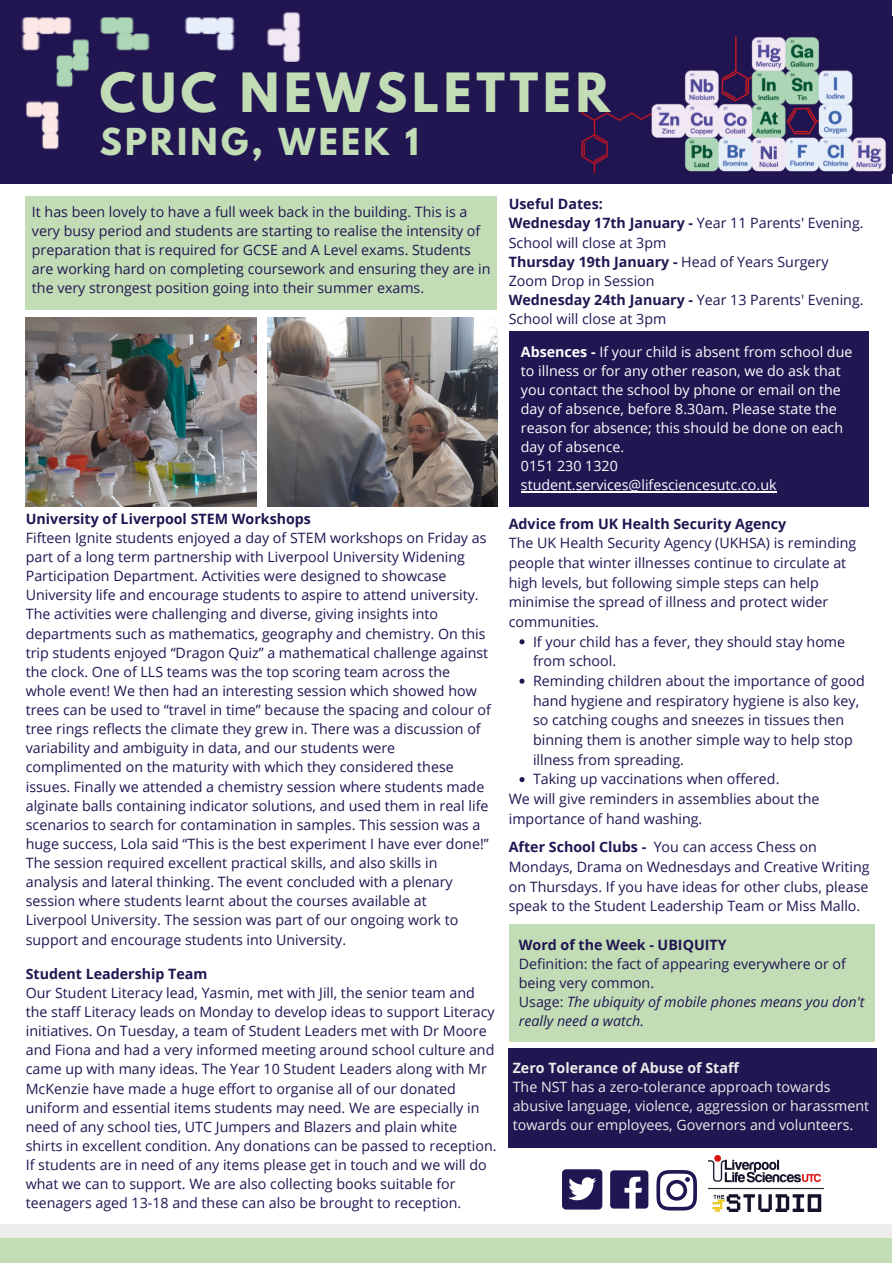
<style>
.page{position:relative;width:893px;height:1264px;background:#fff}
.page>*{position:absolute;margin:0;border:0;box-sizing:border-box;transform-origin:0 0}
.t1{font:700 47.85px "League Spartan";letter-spacing:.1em;color:#c2ddb5}
.t2{font:700 32.85px "League Spartan";letter-spacing:.1em;color:#c2ddb5}
.t3{font:14.25px/19px "Open Sans";color:#211552}
.t4{font:14.25px/19px "Open Sans";color:#fff}
.t5{font:14.25px/19px "Open Sans";color:#eeeceb}
.t6{font:700 14.25px "Open Sans";color:#211552}
.t7{font:700 14.25px "Open Sans";color:#eeeceb}
.s1{font-weight:700}
.s2{font-style:italic}
</style>
<div class="page">
<img style="left:26px;top:317px;width:230px;height:189px">
<img style="left:267px;top:317px;width:230px;height:189px">
<img style="left:708px;top:1155px;width:115px;height:56px">
<div style="left:0;top:1224px;width:891px;height:28px;background:#eeeceb"></div>
<div style="left:0;top:1237px;width:891px;height:25px;background:#c2ddb5"></div>
<div style="left:26px;top:196px;width:471px;height:114px;background:#c2ddb5"></div>
<svg style="left:656px;top:1170px;width:41px;height:40px"></svg>
<svg style="left:562px;top:1169px;width:40px;height:40px"></svg>
<svg style="left:610px;top:1170px;width:38px;height:38px"></svg>
<div style="left:0;top:0;width:891px;height:184px;background:#211552"></div>
<img style="left:581px;top:17px;width:311px;height:157px">
<img style="left:21px;top:12px;width:280px;height:50px">
<img style="left:26px;top:101px;width:33px;height:49px">
<img style="left:46px;top:24px;width:55px;height:64px">
<div style="left:508px;top:924px;width:366px;height:117px;background:#c2ddb5"></div>
<div style="left:508px;top:331px;width:360px;height:175px;background:#211552"></div>
<hr style="left:521px;top:491px;width:255px;height:2px;background:#fff">
<div style="left:508px;top:1048px;width:368px;height:99px;background:#211552"></div>
<svg style="left:519px;top:639px;width:5px;height:5px"></svg>
<svg style="left:519px;top:678px;width:5px;height:5px"></svg>
<svg style="left:519px;top:777px;width:5px;height:5px"></svg>
<h1 class="t1" style="left:100px;top:69px;width:511px">CUC NEWSLETTER</h1>
<h2 class="t2" style="left:100px;top:125px;width:320px">SPRING, WEEK 1</h2>
<p class="t3" style="left:32px;top:202px;width:460px">It has been lovely to have a full week back in the building. This is a very busy period and students are starting to realise the intensity of preparation that is required for GCSE and A Level exams. Students are working hard on completing coursework and ensuring they are in the very strongest position going into their summer exams.</p>
<p class="t6" style="left:26px;top:508px;width:287px">University of Liverpool STEM Workshops</p>
<p class="t3" style="left:26px;top:528px;width:466px">Fifteen Ignite students enjoyed a day of STEM workshops on Friday as part of a long term partnership with Liverpool University Widening Participation Department. Activities were designed to showcase University life and encourage students to aspire to attend university.<br>The activities were challenging and diverse, giving insights into departments such as mathematics, geography and chemistry. On this trip students enjoyed “Dragon Quiz” a mathematical challenge against the clock. One of LLS teams was the top scoring team across the whole event! We then had an interesting session which showed how trees can be used to “travel in time” because the spacing and colour of tree rings reflects the climate they grew in. There was a discussion of variability and ambiguity in data, and our students were complimented on the maturity with which they considered these issues. Finally we attended a chemistry session where students made alginate balls containing indicator solutions, and used them in real life scenarios to search for contamination in samples. This session was a huge success, Lola said “This is the best experiment I have ever done!” The session required excellent practical skills, and also skills in analysis and lateral thinking. The event concluded with a plenary session where students learnt about the courses available at Liverpool University. The session was part of our ongoing work to support and encourage students into University.</p>
<p class="t6" style="left:26px;top:963px;width:183px">Student Leadership Team</p>
<p class="t3" style="left:26px;top:982px;width:472px">Our Student Literacy lead, Yasmin, met with Jill, the senior team and the staff Literacy leads on Monday to develop ideas to support Literacy initiatives. On Tuesday, a team of Student Leaders met with Dr Moore and Fiona and had a very informed meeting around school culture and came up with many ideas. The Year 10 Student Leaders along with Mr McKenzie have made a huge effort to organise all of our donated uniform and essential items students may need. We are especially in need of any school ties, UTC Jumpers and Blazers and plain white shirts in excellent condition. Any donations can be passed to reception.<br>If students are in need of any items please get in touch and we will do what we can to support. We are also collecting books suitable for teenagers aged 13-18 and these can also be brought to reception.</p>
<p class="t3" style="left:508px;top:194px;width:356px"><span class="s1">Useful Dates:<br>Wednesday 17th January -</span> Year 11 Parents' Evening.<br>School will close at 3pm<br><span class="s1">Thursday 19th January -</span> Head of Years Surgery<br>Zoom Drop in Session<br><span class="s1">Wednesday 24th January -</span> Year 13 Parents' Evening.<br>School will close at 3pm</p>
<p class="t4" style="left:521px;top:341px;width:333px"><span class="s1">Absences -</span> If your child is absent from school due to illness or for any other reason, we do ask that you contact the school by phone or email on the day of absence, before 8.30am. Please state the reason for absence; this should be done on each day of absence.<br>0151 230 1320 student.services@lifesciencesutc.co.uk</p>
<p class="t6" style="left:508px;top:513px;width:279px">Advice from UK Health Security Agency</p>
<p class="t3" style="left:508px;top:533px;width:349px;line-height:19.6px">The UK Health Security Agency (UKHSA) is reminding people that winter illnesses continue to circulate at high levels, but following simple steps can help minimise the spread of illness and protect wider communities.</p>
<p class="t3" style="left:533px;top:631px;width:333px;line-height:19.6px">If your child has a fever, they should stay home from school.<br>Reminding children about the importance of good hand hygiene and respiratory hygiene is also key, so catching coughs and sneezes in tissues then binning them is another simple way to help stop illness from spreading.<br>Taking up vaccinations when offered.</p>
<p class="t3" style="left:508px;top:788px;width:312px;line-height:19.6px">We will give reminders in assemblies about the importance of hand washing.</p>
<p class="t3" style="left:508px;top:837px;width:362px;line-height:19.6px"><span class="s1">After School Clubs -</span> You can access Chess on Mondays, Drama on Wednesdays and Creative Writing on Thursdays. If you have ideas for other clubs, please speak to the Student Leadership Team or Miss Mallo.</p>
<p class="t6" style="left:519px;top:934px;width:209px">Word of the Week - UBIQUITY</p>
<p class="t3" style="left:519px;top:953px;width:347px">Definition: the fact of appearing everywhere or of being very common.<br>Usage: <span class="s2">The ubiquity of mobile phones means you don't really need a watch.</span></p>
<p class="t7" style="left:512px;top:1057px;width:228px">Zero Tolerance of Abuse of Staff</p>
<p class="t5" style="left:512px;top:1076px;width:358px">The NST has a zero-tolerance approach towards abusive language, violence, aggression or harassment towards our employees, Governors and volunteers.</p>
</div>
